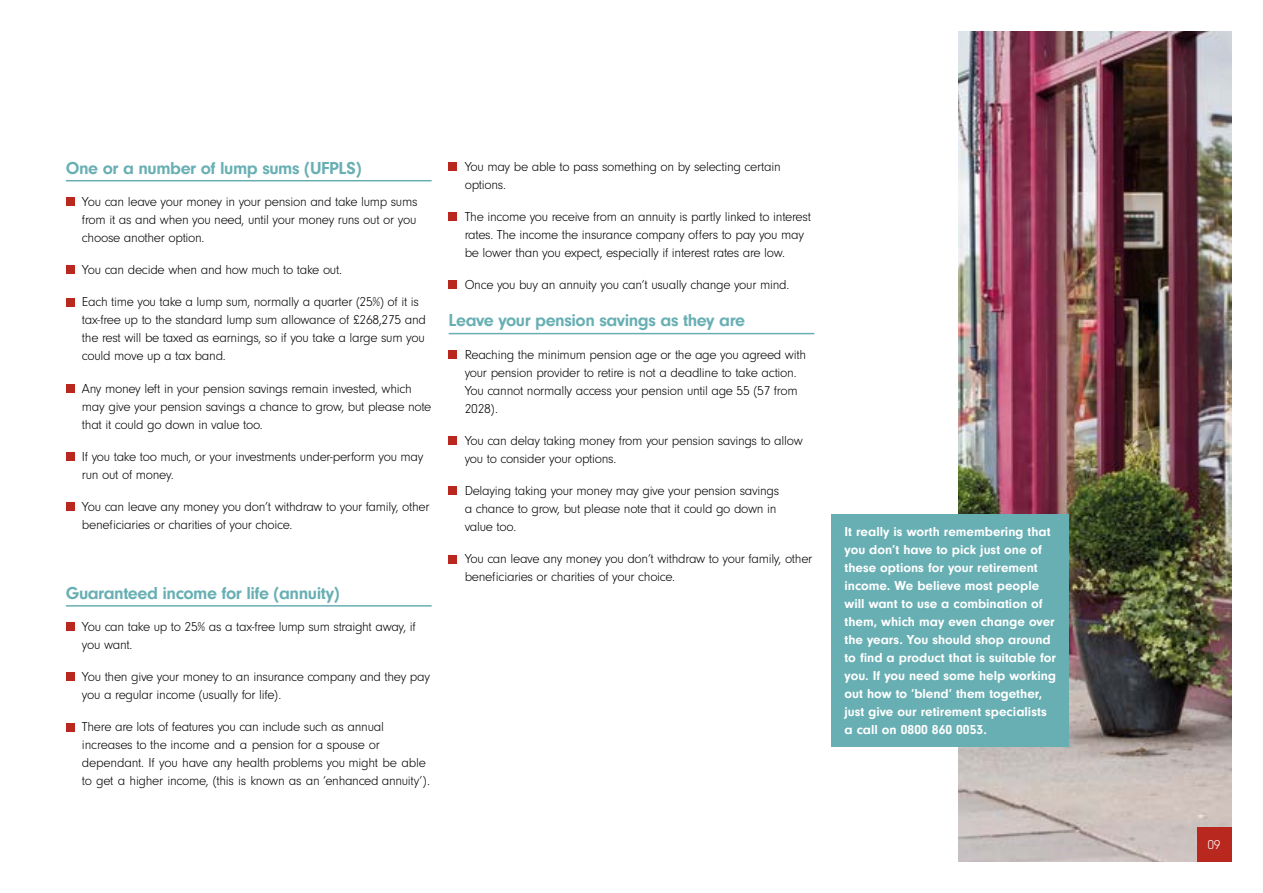
<style>
.page{position:relative;width:1263px;height:893px;background:#fff}
.page>*{position:absolute;margin:0;border:0;box-sizing:border-box;transform-origin:0 0}
.t1{font:700 18px "Neuzeit Gro";letter-spacing:-.025em;color:#68afb3}
.t2{font:300 13.5px/18px "Neuzeit Gro";letter-spacing:-.02em;color:#000}
.t3{font:700 13.5px/18px "Neuzeit Gro";color:#fff}
.t4{font:300 13.5px "Neuzeit Gro";color:#fff}
</style>
<div class="page">
<img style="left:958px;top:32px;width:273px;height:829px">
<hr style="left:66px;top:180px;width:366px;height:1px;background:#68afb3">
<hr style="left:66px;top:605px;width:366px;height:2px;background:#68afb3">
<div style="left:66px;top:197px;width:8px;height:9px;background:#b8281f"></div>
<div style="left:66px;top:266px;width:8px;height:8px;background:#b8281f"></div>
<div style="left:66px;top:298px;width:8px;height:8px;background:#b8281f"></div>
<div style="left:66px;top:384px;width:8px;height:9px;background:#b8281f"></div>
<div style="left:66px;top:452px;width:8px;height:9px;background:#b8281f"></div>
<div style="left:66px;top:503px;width:8px;height:8px;background:#b8281f"></div>
<div style="left:66px;top:622px;width:8px;height:9px;background:#b8281f"></div>
<div style="left:66px;top:673px;width:8px;height:8px;background:#b8281f"></div>
<div style="left:66px;top:723px;width:8px;height:8px;background:#b8281f"></div>
<hr style="left:449px;top:333px;width:365px;height:1px;background:#68afb3">
<div style="left:449px;top:162px;width:8px;height:9px;background:#b8281f"></div>
<div style="left:449px;top:212px;width:8px;height:9px;background:#b8281f"></div>
<div style="left:449px;top:281px;width:8px;height:8px;background:#b8281f"></div>
<div style="left:449px;top:350px;width:8px;height:9px;background:#b8281f"></div>
<div style="left:449px;top:436px;width:8px;height:9px;background:#b8281f"></div>
<div style="left:449px;top:487px;width:8px;height:8px;background:#b8281f"></div>
<div style="left:449px;top:555px;width:8px;height:8px;background:#b8281f"></div>
<div style="left:832px;top:514px;width:237px;height:233px;background:#68afb3"></div>
<div style="left:1197px;top:827px;width:34px;height:34px;background:#b8281f"></div>
<h1 class="t1" style="left:66px;top:158px;width:297px">One or a number of lump sums (UFPLS)</h1>
<p class="t2" style="left:82px;top:193px;width:337px;text-align:justify">You can leave your money in your pension and take lump sums from it as and when you need, until your money runs out or you choose another option.</p>
<p class="t2" style="left:82px;top:261px;width:261px">You can decide when and how much to take out.</p>
<p class="t2" style="left:82px;top:293px;width:346px">Each time you take a lump sum, normally a quarter (25%) of it is tax-free up to the standard lump sum allowance of £268,275 and the rest will be taxed as earnings, so if you take a large sum you could move up a tax band.</p>
<p class="t2" style="left:82px;top:379px;width:351px">Any money left in your pension savings remain invested, which may give your pension savings a chance to grow, but please note that it could go down in value too.</p>
<p class="t2" style="left:82px;top:448px;width:343px">If you take too much, or your investments under-perform you may run out of money.</p>
<p class="t2" style="left:82px;top:498px;width:349px">You can leave any money you don’t withdraw to your family, other beneficiaries or charities of your choice.</p>
<h1 class="t1" style="left:66px;top:583px;width:275px">Guaranteed income for life (annuity)</h1>
<p class="t2" style="left:82px;top:618px;width:335px">You can take up to 25% as a tax-free lump sum straight away, if you want.</p>
<p class="t2" style="left:82px;top:668px;width:350px">You then give your money to an insurance company and they pay you a regular income (usually for life).</p>
<p class="t2" style="left:82px;top:718px;width:349px">There are lots of features you can include such as annual increases to the income and a pension for a spouse or dependant. If you have any health problems you might be able to get a higher income, (this is known as an ‘enhanced annuity’).</p>
<p class="t2" style="left:465px;top:157px;width:318px">You may be able to pass something on by selecting certain options.</p>
<p class="t2" style="left:465px;top:208px;width:348px">The income you receive from an annuity is partly linked to interest rates. The income the insurance company offers to pay you may be lower than you expect, especially if interest rates are low.</p>
<p class="t2" style="left:465px;top:276px;width:326px">Once you buy an annuity you can’t usually change your mind.</p>
<h1 class="t1" style="left:449px;top:310px;width:298px">Leave your pension savings as they are</h1>
<p class="t2" style="left:465px;top:346px;width:343px">Reaching the minimum pension age or the age you agreed with your pension provider to retire is not a deadline to take action.<br>You cannot normally access your pension until age 55 (57 from 2028).</p>
<p class="t2" style="left:465px;top:432px;width:340px">You can delay taking money from your pension savings to allow you to consider your options.</p>
<p class="t2" style="left:465px;top:482px;width:316px">Delaying taking your money may give your pension savings a chance to grow, but please note that it could go down in value too.</p>
<p class="t2" style="left:465px;top:550px;width:349px">You can leave any money you don’t withdraw to your family, other beneficiaries or charities of your choice.</p>
<p class="t3" style="left:844px;top:523px;width:213px">It really is worth remembering that you don’t have to pick just one of these options for your retirement income. We believe most people will want to use a combination of them, which may even change over the years. You should shop around to find a product that is suitable for you. If you need some help working out how to ‘blend’ them together, just give our retirement specialists a call on 0800 860 0053.</p>
<p class="t4" style="left:1207px;top:837px;width:15px">09</p>
</div>
